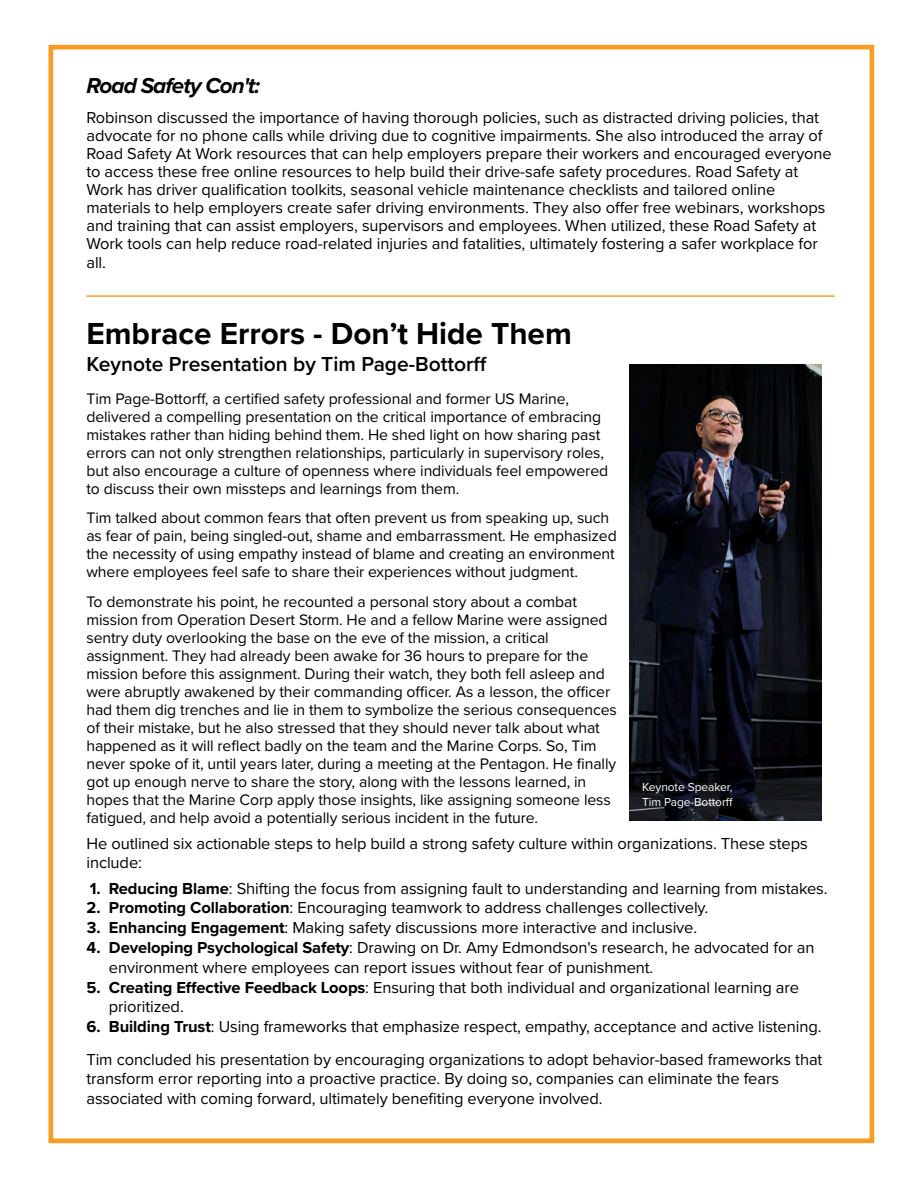
<style>
.page{position:relative;width:918px;height:1188px;background:#fff}
.page>*{position:absolute;margin:0;border:0;box-sizing:border-box;transform-origin:0 0}
.t1{font:700 31.5px "Proxima Nova";color:#000}
.t2{font:italic 700 22.5px "Proxima Nova";letter-spacing:-.04em;color:#000}
.t3{font:600 21px "Proxima Nova";color:#000}
.t4{font:16.5px/18px "Proxima Nova";letter-spacing:-.005em;color:#000}
.t5{font:15.75px/18px "Proxima Nova";letter-spacing:-.005em;color:#000}
.t6{font:12px/14.4px "Proxima Nova";letter-spacing:-.005em;color:#fff}
.s1{font-weight:700}
</style>
<div class="page">
<div style="left:49px;top:45px;width:825px;height:1098px;border:5px solid #f99c23"></div>
<hr style="left:86px;top:295px;width:749px;height:2px;background:#f99c23">
<img style="left:630px;top:365px;width:192px;height:456px">
<h2 class="t2" style="left:86px;top:69px;width:175px">Road Safety Con't:</h2>
<p class="t4" style="left:86px;top:108px;width:747px">Robinson discussed the importance of having thorough policies, such as distracted driving policies, that advocate for no phone calls while driving due to cognitive impairments. She also introduced the array of Road Safety At Work resources that can help employers prepare their workers and encouraged everyone to access these free online resources to help build their drive-safe safety procedures. Road Safety at Work has driver qualification toolkits, seasonal vehicle maintenance checklists and tailored online materials to help employers create safer driving environments. They also offer free webinars, workshops and training that can assist employers, supervisors and employees. When utilized, these Road Safety at Work tools can help reduce road-related injuries and fatalities, ultimately fostering a safer workplace for all.</p>
<h1 class="t1" style="left:86px;top:310px;width:487px">Embrace Errors - Don’t Hide Them</h1>
<p class="t3" style="left:86px;top:349px;width:402px">Keynote Presentation by Tim Page-Bottorff</p>
<p class="t5" style="left:86px;top:389px;width:523px">Tim Page-Bottorff, a certified safety professional and former US Marine, delivered a compelling presentation on the critical importance of embracing mistakes rather than hiding behind them. He shed light on how sharing past errors can not only strengthen relationships, particularly in supervisory roles, but also encourage a culture of openness where individuals feel empowered to discuss their own missteps and learnings from them.</p>
<p class="t5" style="left:86px;top:508px;width:532px">Tim talked about common fears that often prevent us from speaking up, such as fear of pain, being singled-out, shame and embarrassment. He emphasized the necessity of using empathy instead of blame and creating an environment where employees feel safe to share their experiences without judgment.</p>
<p class="t5" style="left:86px;top:592px;width:532px">To demonstrate his point, he recounted a personal story about a combat mission from Operation Desert Storm. He and a fellow Marine were assigned sentry duty overlooking the base on the eve of the mission, a critical assignment. They had already been awake for 36 hours to prepare for the mission before this assignment. During their watch, they both fell asleep and were abruptly awakened by their commanding officer. As a lesson, the officer had them dig trenches and lie in them to symbolize the serious consequences of their mistake, but he also stressed that they should never talk about what happened as it will reflect badly on the team and the Marine Corps. So, Tim never spoke of it, until years later, during a meeting at the Pentagon. He finally got up enough nerve to share the story, along with the lessons learned, in hopes that the Marine Corp apply those insights, like assigning someone less fatigued, and help avoid a potentially serious incident in the future.</p>
<p class="t6" style="left:642px;top:780px;width:92px">Keynote Speaker,<br>Tim Page-Bottorff</p>
<p class="t4" style="left:86px;top:833px;width:723px;line-height:19.8px">He outlined six actionable steps to help build a strong safety culture within organizations. These steps include:</p>
<p class="t4" style="left:90px;top:878px;width:739px"><span class="s1">1. Reducing Blame</span>: Shifting the focus from assigning fault to understanding and learning from mistakes.</p>
<p class="t4" style="left:87px;top:898px;width:623px"><span class="s1">2. Promoting Collaboration</span>: Encouraging teamwork to address challenges collectively.</p>
<p class="t4" style="left:87px;top:918px;width:612px"><span class="s1">3. Enhancing Engagement</span>: Making safety discussions more interactive and inclusive.</p>
<p class="t4" style="left:109px;top:937px;width:707px;line-height:19.8px;text-indent:-22px"><span class="s1">4. Developing Psychological Safety</span>: Drawing on Dr. Amy Edmondson's research, he advocated for an environment where employees can report issues without fear of punishment.</p>
<p class="t4" style="left:109px;top:977px;width:692px;line-height:19.8px;text-indent:-23px"><span class="s1">5. Creating Effective Feedback Loops</span>: Ensuring that both individual and organizational learning are prioritized.</p>
<p class="t4" style="left:86px;top:1010px;width:738px;line-height:32.4px"><span class="s1">6. Building Trust</span>: Using frameworks that emphasize respect, empathy, acceptance and active listening.<br>Tim concluded his presentation by encouraging organizations to adopt behavior-based frameworks that</p>
<p class="t4" style="left:86px;top:1068px;width:694px;line-height:19.8px">transform error reporting into a proactive practice. By doing so, companies can eliminate the fears associated with coming forward, ultimately benefiting everyone involved.</p>
</div>
